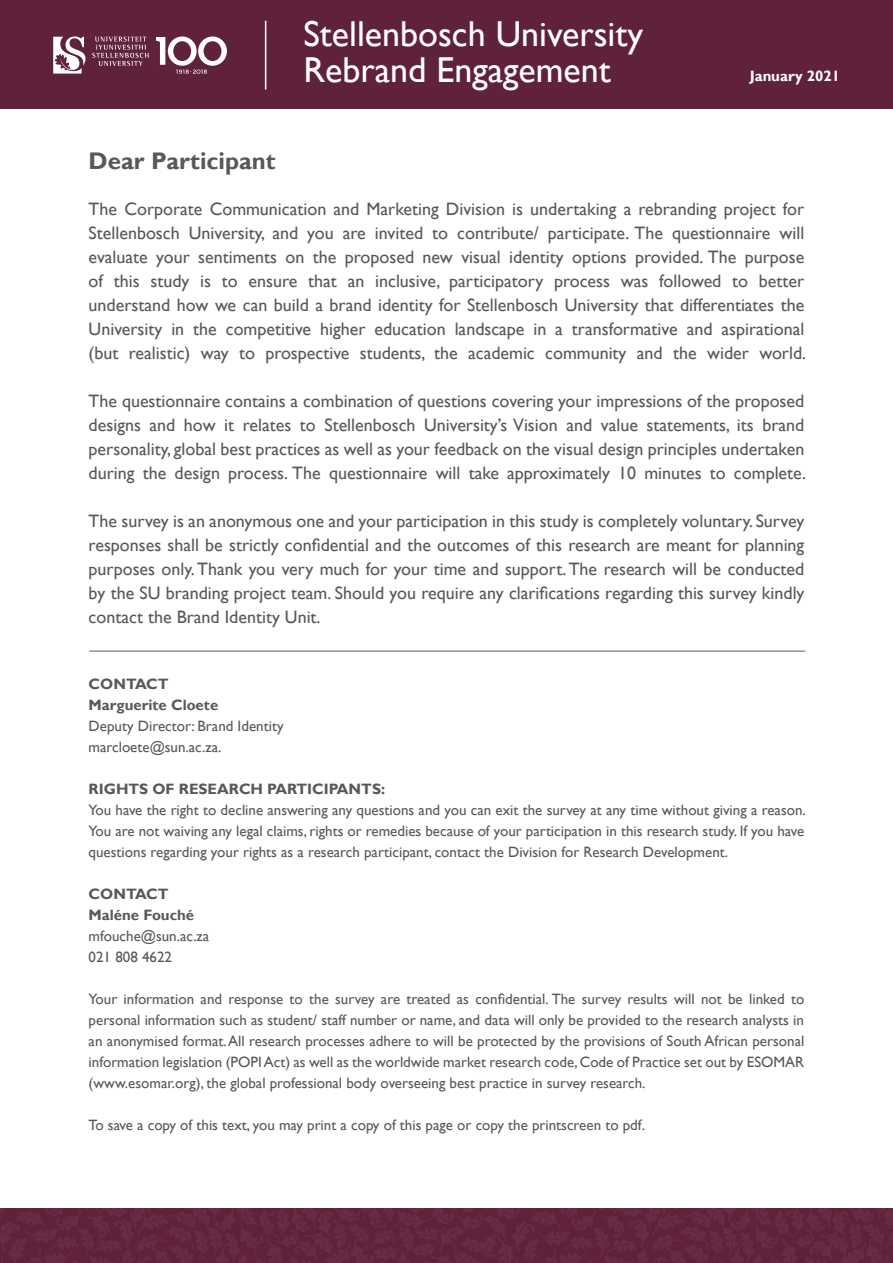
<style>
.page{position:relative;width:893px;height:1263px;background:#fff}
.page>*{position:absolute;margin:0;border:0;box-sizing:border-box;transform-origin:0 0}
.t1{font:36px/36px "Gill Sans";color:#fff}
.t2{font:700 24px "Gill Sans";color:#57585a}
.t3{font:18px/24px "Gill Sans";color:#57585a;text-align:justify}
.t4{font:15px/21px "Gill Sans";color:#57585a;text-align:justify}
.t5{font:700 15px "Gill Sans";color:#57585a}
.t6{font:700 15px "Gill Sans";color:#fff}
</style>
<div class="page">
<div style="left:0;top:0;width:893px;height:108px;background:#60223b"></div>
<svg style="left:53px;top:36px;width:33px;height:38px"></svg>
<svg style="left:92px;top:37px;width:57px;height:29px"></svg>
<svg style="left:156px;top:36px;width:71px;height:38px"></svg>
<div style="left:0;top:1209px;width:893px;height:54px;background:#61243d"></div>
<hr style="left:265px;top:21px;width:1px;height:68px;background:#fff">
<hr style="left:89px;top:651px;width:716px;height:1px;background:#57585a">
<p class="t1" style="left:303px;top:17px;width:341px">Stellenbosch University<br>Rebrand Engagement</p>
<p class="t6" style="left:750px;top:67px;width:92px">January 2021</p>
<p class="t2" style="left:89px;top:147px;width:188px">Dear Participant</p>
<p class="t3" style="left:89px;top:197px;width:719px">The Corporate Communication and Marketing Division is undertaking a rebranding project for Stellenbosch University, and you are invited to contribute/ participate. The questionnaire will evaluate your sentiments on the proposed new visual identity options provided. The purpose of this study is to ensure that an inclusive, participatory process was followed to better understand how we can build a brand identity for Stellenbosch University that differentiates the University in the competitive higher education landscape in a transformative and aspirational (but realistic) way to prospective students, the academic community and the wider world.</p>
<p class="t3" style="left:89px;top:389px;width:719px">The questionnaire contains a combination of questions covering your impressions of the proposed designs and how it relates to Stellenbosch University’s Vision and value statements, its brand personality, global best practices as well as your feedback on the visual design principles undertaken during the design process. The questionnaire will take approximately 10 minutes to complete.</p>
<p class="t3" style="left:89px;top:509px;width:717px">The survey is an anonymous one and your participation in this study is completely voluntary. Survey responses shall be strictly confidential and the outcomes of this research are meant for planning purposes only. Thank you very much for your time and support. The research will be conducted by the SU branding project team. Should you require any clarifications regarding this survey kindly contact the Brand Identity Unit.</p>
<p class="t5" style="left:89px;top:675px;width:81px">CONTACT</p>
<p class="t5" style="left:89px;top:696px;width:131px">Marguerite Cloete</p>
<p class="t4" style="left:89px;top:716px;width:196px">Deputy Director: Brand Identity</p>
<p class="t4" style="left:89px;top:737px;width:134px">marcloete@sun.ac.za.</p>
<p class="t5" style="left:89px;top:780px;width:298px">RIGHTS OF RESEARCH PARTICIPANTS:</p>
<p class="t4" style="left:89px;top:800px;width:719px">You have the right to decline answering any questions and you can exit the survey at any time without giving a reason.<br>You are not waiving any legal claims, rights or remedies because of your participation in this research study. If you have questions regarding your rights as a research participant, contact the Division for Research Development.</p>
<p class="t5" style="left:89px;top:885px;width:81px">CONTACT</p>
<p class="t5" style="left:89px;top:906px;width:107px">Maléne Fouché</p>
<p class="t4" style="left:89px;top:926px;width:122px">mfouche@sun.ac.za</p>
<p class="t4" style="left:89px;top:947px;width:85px">021 808 4622</p>
<p class="t4" style="left:89px;top:989px;width:717px">Your information and response to the survey are treated as confidential. The survey results will not be linked to personal information such as student/ staff number or name, and data will only be provided to the research analysts in</p>
<p class="t4" style="left:89px;top:1031px;width:717px">an anonymised format. All research processes adhere to will be protected by the provisions of South African personal information legislation (POPI Act) as well as the worldwide market research code, Code of Practice set out by ESOMAR (www.esomar.org), the global professional body overseeing best practice in survey research.</p>
<p class="t4" style="left:89px;top:1115px;width:558px">To save a copy of this text, you may print a copy of this page or copy the printscreen to pdf.</p>
</div>
